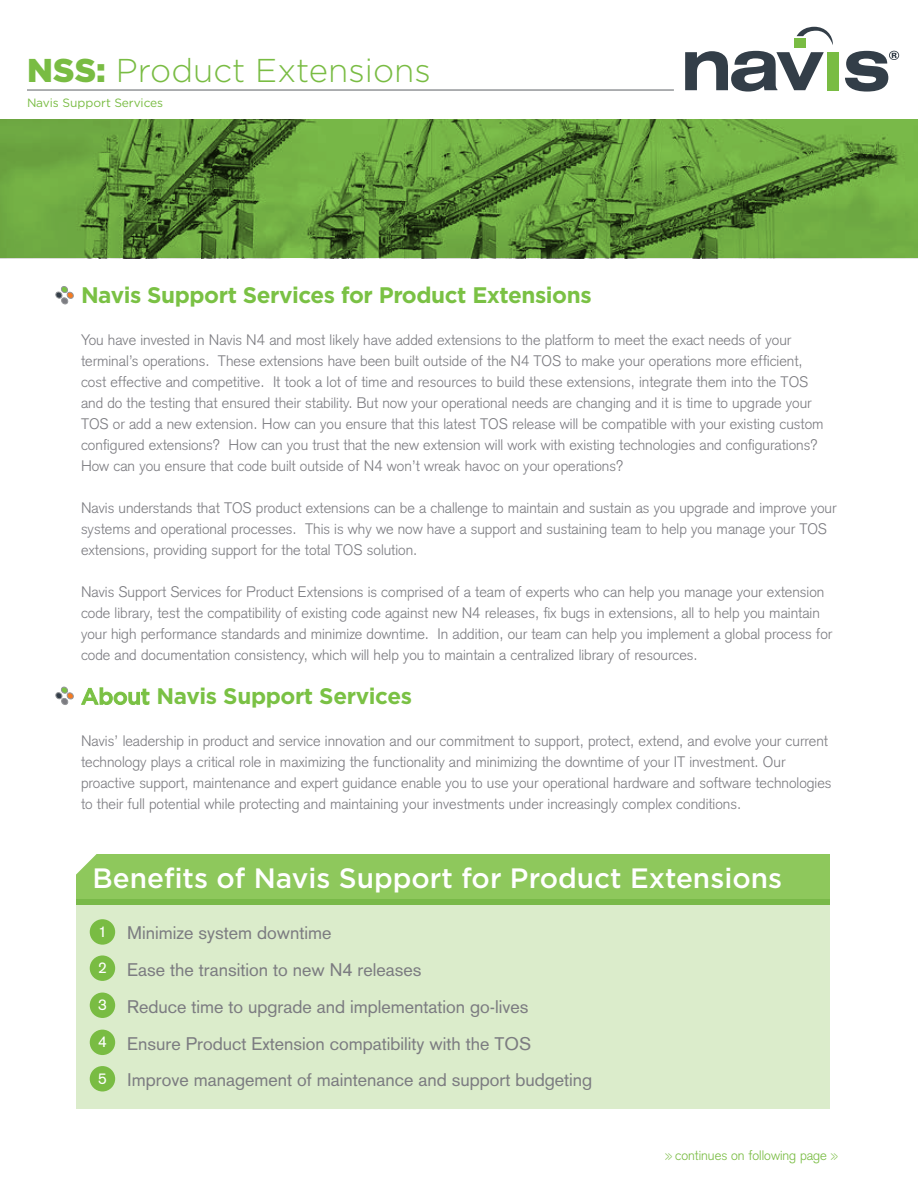
<style>
.page{position:relative;width:918px;height:1188px;background:#fff}
.page>*{position:absolute;margin:0;border:0;box-sizing:border-box;transform-origin:0 0}
.t1{font:300 33px "Gotham";color:#79bc43}
.t2{font:500 28.05px "Gotham";color:#fff}
.t3{font:700 22.5px "Gotham";letter-spacing:-.02em;color:#7ac144}
.t4{font:18px/36.8px "Akzidenz Grotesk";color:#7c7c81}
.t5{font:15.45px "Akzidenz Grotesk";color:#fff}
.t6{font:300 15px/21px "Akzidenz Grotesk";color:#7c7c81}
.t7{font:300 13.5px "Akzidenz Grotesk";color:#79bc43;scale:.51 1}
.t8{font:12px "Gotham";color:#79bc43}
.s1{font-weight:900}
.s2{font-weight:500}
</style>
<div class="page">
<svg style="left:685px;top:51px;width:139px;height:41px"></svg>
<div style="left:827px;top:52px;width:12px;height:38px;background:#79bc43"></div>
<svg style="left:797px;top:27px;width:36px;height:18px"></svg>
<div style="left:794px;top:38px;width:12px;height:10px;background:#79bc43"></div>
<svg style="left:845px;top:51px;width:54px;height:41px"></svg>
<hr style="left:27px;top:89px;width:647px;height:2px;background:#939598">
<svg style="left:0;top:119px;width:918px;height:139px;background:#62973a"></svg>
<svg style="left:55px;top:286px;width:19px;height:18px"></svg>
<svg style="left:55px;top:686px;width:19px;height:19px"></svg>
<div style="left:76px;top:899px;width:754px;height:210px;background:#dbeccb"></div>
<div style="left:76px;top:854px;width:754px;height:51px;background:#8ec85c"></div>
<div style="left:90px;top:919px;width:25px;height:26px;background:#79bc43;border-radius:50%"></div>
<div style="left:90px;top:955px;width:25px;height:26px;background:#79bc43;border-radius:50%"></div>
<div style="left:90px;top:993px;width:25px;height:25px;background:#79bc43;border-radius:50%"></div>
<div style="left:90px;top:1030px;width:25px;height:25px;background:#79bc43;border-radius:50%"></div>
<div style="left:90px;top:1066px;width:25px;height:26px;background:#79bc43;border-radius:50%"></div>
<svg style="left:76px;top:854px;width:21px;height:21px"></svg>
<h1 class="t1" style="left:27px;top:52px;width:405px"><span class="s1">NSS:</span> Product Extensions</h1>
<p class="t8" style="left:27px;top:96px;width:138px">Navis Support Services</p>
<h3 class="t3" style="left:81px;top:283px;width:512px">Navis Support Services for Product Extensions</h3>
<p class="t6" style="left:81px;top:330px;width:744px">You have invested in Navis N4 and most likely have added extensions to the platform to meet the exact needs of your terminal’s operations. These extensions have been built outside of the N4 TOS to make your operations more efficient, cost effective and competitive. It took a lot of time and resources to build these extensions, integrate them into the TOS and do the testing that ensured their stability. But now your operational needs are changing and it is time to upgrade your TOS or add a new extension. How can you ensure that this latest TOS release will be compatible with your existing custom configured extensions? How can you trust that the new extension will work with existing technologies and configurations?<br>How can you ensure that code built outside of N4 won’t wreak havoc on your operations?</p>
<p class="t6" style="left:81px;top:498px;width:757px">Navis understands that TOS product extensions can be a challenge to maintain and sustain as you upgrade and improve your systems and operational processes. This is why we now have a support and sustaining team to help you manage your TOS extensions, providing support for the total TOS solution.</p>
<p class="t6" style="left:81px;top:582px;width:753px">Navis Support Services for Product Extensions is comprised of a team of experts who can help you manage your extension code library, test the compatibility of existing code against new N4 releases, fix bugs in extensions, all to help you maintain your high performance standards and minimize downtime. In addition, our team can help you implement a global process for code and documentation consistency, which will help you to maintain a centralized library of resources.</p>
<h3 class="t3" style="left:81px;top:683px;width:333px"><span class="s2">About</span> Navis Support Services</h3>
<p class="t6" style="left:81px;top:731px;width:752px">Navis’ leadership in product and service innovation and our commitment to support, protect, extend, and evolve your current technology plays a critical role in maximizing the functionality and minimizing the downtime of your IT investment. Our proactive support, maintenance and expert guidance enable you to use your operational hardware and software technologies to their full potential while protecting and maintaining your investments under increasingly complex conditions.</p>
<h2 class="t2" style="left:93px;top:862px;width:691px">Benefits of Navis Support for Product Extensions</h2>
<p class="t4" style="left:127px;top:915px;width:467px">Minimize system downtime<br>Ease the transition to new N4 releases<br>Reduce time to upgrade and implementation go-lives<br>Ensure Product Extension compatibility with the TOS Improve management of maintenance and support budgeting</p>
<p class="t5" style="left:98px;top:922px;width:10px">1</p>
<p class="t5" style="left:98px;top:959px;width:10px">2</p>
<p class="t5" style="left:98px;top:996px;width:10px">3</p>
<p class="t5" style="left:98px;top:1033px;width:10px">4</p>
<p class="t5" style="left:98px;top:1069px;width:10px">5</p>
<p class="t7" style="left:665px;top:1147px;width:341px">&gt;&gt; continues on following page &gt;&gt;</p>
</div>
